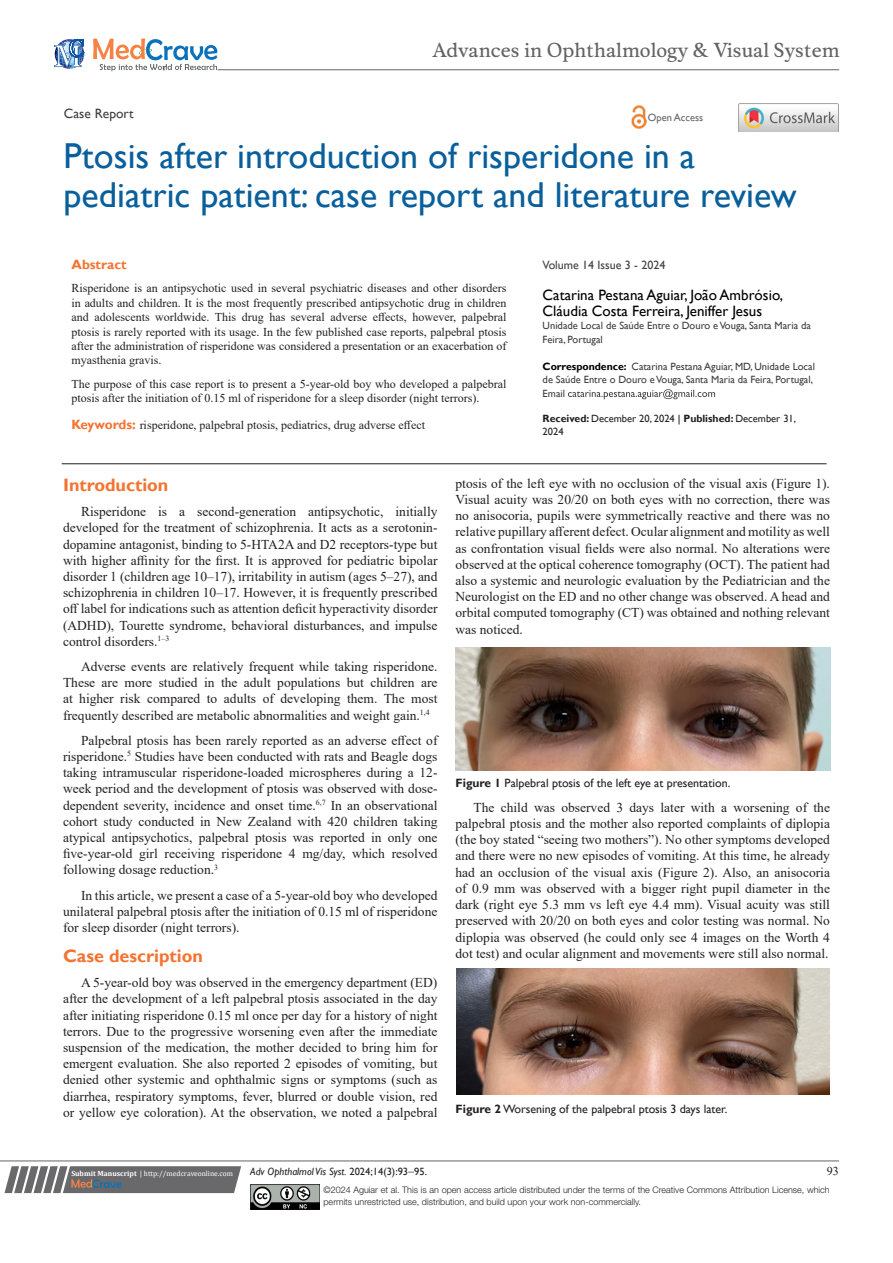
<style>
.page{position:relative;width:893px;height:1263px;background:#fff}
.page>*{position:absolute;margin:0;border:0;box-sizing:border-box;transform-origin:0 0}
.t1{font:36px/39px "Gill Sans";color:#085f9c}
.t2{font:18.6px "Musee";color:#636366}
.List_Paragraph{font:700 18px "Gill Sans";color:#f37331}
.t3{font:15px/16.2px "Gill Sans";color:#000}
.t4{font:13.5px/16.2px "Times New Roman";color:#231f20;text-align:justify}
.t5{font:13.5px "Gill Sans";color:#3e3e3f}
.t6{font:700 13.5px "Gill Sans";color:#f37331}
.t7{font:12px/14.4px "Times New Roman";color:#231f20;text-align:justify}
.t8{font:12px "Gill Sans";color:#231f20}
.t9{font:12px "Gill Sans";color:#3e3e3f}
.t10{font:10.5px/13.5px "Gill Sans";color:#3e3e3f}
.t11{font:10.5px/12.6px "Gill Sans";color:#231f20}
.t12{font:italic 10.5px "Gill Sans";color:#231f20}
.t13{font:10.5px "Gill Sans";color:#636366}
.t14{font:300 9px/12px "Helvetica Neue LT Std";color:#231f20}
.t15{font:7.5px "Cambria";color:#fff}
.s1{font-family:"Gill Sans";font-weight:700;font-size:13.5px;color:#f37331}
.s2{font-weight:700;color:#000}
.s3{font-weight:700}
.s4{color:#000}
.s5{font-style:normal}
.s6{font-family:"Times New Roman";font-style:normal;font-size:12px}
</style>
<div class="page">
<svg style="left:4px;top:1166px;width:237px;height:27px;background:#78787a"></svg>
<hr style="left:0;top:1161px;width:839px;height:1px;background:#626465">
<hr style="left:62px;top:463px;width:765px;height:1px;background:#231f20">
<img style="left:250px;top:1185px;width:69px;height:24px">
<svg style="left:568px;top:389px;width:147px;height:10px"></svg>
<svg style="left:54px;top:39px;width:30px;height:30px"></svg>
<svg style="left:93px;top:38px;width:124px;height:33px"></svg>
<hr style="left:218px;top:70px;width:621px;height:1px;background:#626465">
<img style="left:631px;top:105px;width:16px;height:24px">
<img style="left:739px;top:104px;width:99px;height:28px">
<img style="left:455px;top:647px;width:376px;height:123px">
<img style="left:456px;top:968px;width:374px;height:127px">
<p class="t2" style="left:432px;top:39px;width:409px">Advances in Ophthalmology &amp; Visual System</p>
<p class="t5" style="left:64px;top:105px;width:71px">Case Report</p>
<p class="t13" style="left:648px;top:112px;width:57px">Open Access</p>
<p class="t1" style="left:64px;top:137px;width:734px">Ptosis after introduction of risperidone in a pediatric patient: case report and literature review</p>
<p class="t6" style="left:71px;top:256px;width:57px">Abstract</p>
<p class="t7" style="left:71px;top:281px;width:437px">Risperidone is an antipsychotic used in several psychiatric diseases and other disorders in adults and children. It is the most frequently prescribed antipsychotic drug in children and adolescents worldwide. This drug has several adverse effects, however, palpebral ptosis is rarely reported with its usage. In the few published case reports, palpebral ptosis after the administration of risperidone was considered a presentation or an exacerbation of myasthenia gravis.</p>
<p class="t7" style="left:71px;top:376px;width:437px">The purpose of this case report is to present a 5-year-old boy who developed a palpebral ptosis after the initiation of 0.15 ml of risperidone for a sleep disorder (night terrors).</p>
<p class="t7" style="left:71px;top:418px;width:355px"><span class="s1">Keywords:</span> risperidone, palpebral ptosis, pediatrics, drug adverse effect</p>
<p class="t9" style="left:543px;top:258px;width:124px">Volume 14 Issue 3 - 2024</p>
<p class="t3" style="left:543px;top:287px;width:242px">Catarina Pestana Aguiar, João Ambrósio,<br>Cláudia Costa Ferreira, Jeniffer Jesus</p>
<p class="t10" style="left:543px;top:319px;width:270px">Unidade Local de Saúde Entre o Douro e Vouga, Santa Maria da<br>Feira, Portugal</p>
<p class="t10" style="left:543px;top:360px;width:274px"><span class="s2">Correspondence:</span> Catarina Pestana Aguiar, MD, Unidade Local de Saúde Entre o Douro e Vouga, Santa Maria da Feira, Portugal,<br>Email</p>
<p class="t11" style="left:543px;top:412px;width:255px"><span class="s3">Received:</span> December 20, 2024 <span class="s4">|</span> <span class="s3">Published:</span> December 31,<br>2024</p>
<p class="List_Paragraph" style="left:63px;top:474px;width:107px">Introduction</p>
<p class="t4" style="left:63px;top:503px;width:376px;text-indent:18px">Risperidone is a second-generation antipsychotic, initially developed for the treatment of schizophrenia. It acts as a serotonin&shy;dopamine antagonist, binding to 5-HTA2A and D2 receptors-type but with higher affinity for the first. It is approved for pediatric bipolar disorder 1 (children age 10–17), irritability in autism (ages 5–27), and schizophrenia in children 10–17. However, it is frequently prescribed off label for indications such as attention deficit hyperactivity disorder (ADHD), Tourette syndrome, behavioral disturbances, and impulse control disorders.<sup>1–3</sup></p>
<p class="t4" style="left:63px;top:658px;width:376px;text-indent:18px">Adverse events are relatively frequent while taking risperidone.<br>These are more studied in the adult populations but children are at higher risk compared to adults of developing them. The most frequently described are metabolic abnormalities and weight gain.<sup>1,4</sup></p>
<p class="t4" style="left:63px;top:732px;width:376px;text-indent:18px">Palpebral ptosis has been rarely reported as an adverse effect of risperidone.<sup>5</sup> Studies have been conducted with rats and Beagle dogs taking intramuscular risperidone-loaded microspheres during a 12- week period and the development of ptosis was observed with dose&shy;dependent severity, incidence and onset time.<sup>6,7</sup> In an observational cohort study conducted in New Zealand with 420 children taking atypical antipsychotics, palpebral ptosis was reported in only one five-year-old girl receiving risperidone 4 mg/day, which resolved following dosage reduction.<sup>3</sup></p>
<p class="t4" style="left:63px;top:886px;width:376px;text-indent:18px">In this article, we present a case of a 5-year-old boy who developed unilateral palpebral ptosis after the initiation of 0.15 ml of risperidone for sleep disorder (night terrors).</p>
<p class="List_Paragraph" style="left:63px;top:945px;width:141px">Case description</p>
<p class="t4" style="left:63px;top:974px;width:376px;text-indent:18px">A 5-year-old boy was observed in the emergency department (ED) after the development of a left palpebral ptosis associated in the day after initiating risperidone 0.15 ml once per day for a history of night terrors. Due to the progressive worsening even after the immediate suspension of the medication, the mother decided to bring him for emergent evaluation. She also reported 2 episodes of vomiting, but denied other systemic and ophthalmic signs or symptoms (such as diarrhea, respiratory symptoms, fever, blurred or double vision, red or yellow eye coloration). At the observation, we noted a palpebral</p>
<p class="t4" style="left:455px;top:475px;width:376px">ptosis of the left eye with no occlusion of the visual axis (Figure 1).<br>Visual acuity was 20/20 on both eyes with no correction, there was no anisocoria, pupils were symmetrically reactive and there was no relative pupillary afferent defect. Ocular alignment and motility as well as confrontation visual fields were also normal. No alterations were observed at the optical coherence tomography (OCT). The patient had also a systemic and neurologic evaluation by the Pediatrician and the Neurologist on the ED and no other change was observed. A head and orbital computed tomography (CT) was obtained and nothing relevant was noticed.</p>
<p class="t8" style="left:455px;top:776px;width:276px"><span class="s3">Figure 1</span> Palpebral ptosis of the left eye at presentation.</p>
<p class="t4" style="left:455px;top:799px;width:376px;text-indent:18px">The child was observed 3 days later with a worsening of the palpebral ptosis and the mother also reported complaints of diplopia (the boy stated “seeing two mothers”). No other symptoms developed and there were no new episodes of vomiting. At this time, he already had an occlusion of the visual axis (Figure 2). Also, an anisocoria of 0.9 mm was observed with a bigger right pupil diameter in the dark (right eye 5.3 mm vs left eye 4.4 mm). Visual acuity was still preserved with 20/20 on both eyes and color testing was normal. No diplopia was observed (he could only see 4 images on the Worth 4 dot test) and ocular alignment and movements were still also normal.</p>
<p class="t8" style="left:455px;top:1101px;width:273px"><span class="s3">Figure 2</span> Worsening of the palpebral ptosis 3 days later.</p>
<p class="t15" style="left:71px;top:1169px;width:163px"><span class="s3">Submit Manuscript</span> | http://medcraveonline.com</p>
<p class="t12" style="left:250px;top:1165px;width:178px">Adv Ophthalmol Vis Syst. <span class="s5">2024;14(3):93</span><span class="s6">‒</span><span class="s5">95.</span></p>
<p class="t7" style="left:827px;top:1163px;width:13px">93</p>
<p class="t14" style="left:323px;top:1183px;width:508px">©2024 Aguiar et al. This is an open access article distributed under the terms of the Creative Commons Attribution License, which permits unrestricted use, distribution, and build upon your work non-commercially.</p>
</div>
